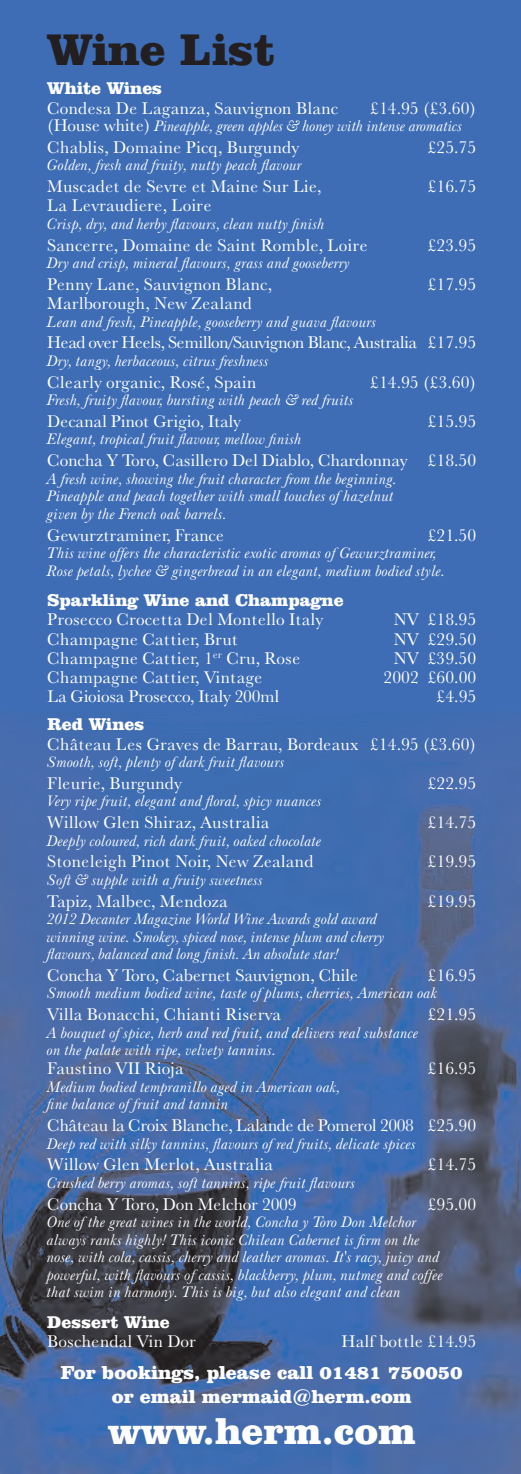
<style>
.page{position:relative;width:521px;height:1474px;background:#fff}
.page>*{position:absolute;margin:0;border:0;box-sizing:border-box;transform-origin:0 0}
.t1{font:900 45.5px "Clarendon BT";color:#231f20}
.t2{font:900 38.5px "Clarendon BT";color:#fff}
.t3{font:900 19.25px/23.6px "Clarendon BT";color:#fff;text-align:center}
.t4{font:17.5px "Baskerville No 2 BT";color:#fff}
.t5{font:900 17.5px "Clarendon BT";color:#fff}
.t6{font:17.5px "Baskerville No 2 BT";letter-spacing:-.04em;color:#fff}
.t7{font:17.5px "Baskerville No 2 BT";letter-spacing:-.03em;color:#fff}
.t8{font:17.5px "Baskerville No 2 BT";letter-spacing:-.02em;color:#fff}
.t9{font:italic 15.75px/17.5px "Baskerville No 2 BT";color:#fff}
.s1{font-style:normal;font-size:17.5px}
</style>
<div class="page">
<div style="left:0;top:0;width:521px;height:761px;background:#3e6db6"></div>
<img style="left:0;top:1089px;width:521px;height:384px">
<img style="left:0;top:735px;width:521px;height:354px">
<h1 class="t1" style="left:47px;top:35px;width:229px">Wine List</h1>
<p class="t5" style="left:47px;top:83px;width:116px">White Wines</p>
<p class="t4" style="left:47px;top:102px;width:292px">Condesa De Laganza, Sauvignon Blanc</p>
<p class="t4" style="left:370px;top:102px;width:108px">£14.95 (£3.60)</p>
<p class="t9" style="left:47px;top:119px;width:417px"><span class="s1">(House white)</span> Pineapple, green apples &amp; honey with intense aromatics</p>
<p class="t4" style="left:47px;top:141px;width:253px">Chablis, Domaine Picq, Burgundy</p>
<p class="t4" style="left:428px;top:141px;width:50px">£25.75</p>
<p class="t9" style="left:47px;top:158px;width:257px">Golden, fresh and fruity, nutty peach flavour</p>
<p class="t4" style="left:47px;top:180px;width:276px">Muscadet de Sevre et Maine Sur Lie,</p>
<p class="t4" style="left:428px;top:180px;width:50px">£16.75</p>
<p class="t4" style="left:47px;top:199px;width:166px">La Levraudiere, Loire</p>
<p class="t9" style="left:47px;top:217px;width:279px">Crisp, dry, and herby flavours, clean nutty finish</p>
<p class="t4" style="left:47px;top:239px;width:322px">Sancerre, Domaine de Saint Romble, Loire</p>
<p class="t4" style="left:428px;top:239px;width:50px">£23.95</p>
<p class="t9" style="left:47px;top:256px;width:304px">Dry and crisp, mineral flavours, grass and gooseberry</p>
<p class="t4" style="left:47px;top:278px;width:226px">Penny Lane, Sauvignon Blanc,</p>
<p class="t4" style="left:428px;top:278px;width:50px">£17.95</p>
<p class="t4" style="left:47px;top:297px;width:206px">Marlborough, New Zealand</p>
<p class="t9" style="left:47px;top:314px;width:331px">Lean and fresh, Pineapple, gooseberry and guava flavours</p>
<p class="t6" style="left:47px;top:336px;width:430px">Head over Heels, Semillon/Sauvignon Blanc, Australia £17.95</p>
<p class="t9" style="left:47px;top:354px;width:223px">Dry, tangy, herbaceous, citrus freshness</p>
<p class="t4" style="left:47px;top:376px;width:211px">Clearly organic, Rosé, Spain</p>
<p class="t4" style="left:370px;top:376px;width:108px">£14.95 (£3.60)</p>
<p class="t9" style="left:47px;top:393px;width:308px">Fresh, fruity flavour, bursting with peach &amp; red fruits</p>
<p class="t4" style="left:47px;top:415px;width:195px">Decanal Pinot Grigio, Italy</p>
<p class="t4" style="left:428px;top:415px;width:50px">£15.95</p>
<p class="t9" style="left:47px;top:432px;width:256px">Elegant, tropical fruit flavour, mellow finish</p>
<p class="t4" style="left:47px;top:454px;width:430px">Concha Y Toro, Casillero Del Diablo, Chardonnay £18.50</p>
<p class="t9" style="left:47px;top:471px;width:351px">A fresh wine, showing the fruit character from the beginning.<br>Pineapple and peach together with small touches of hazelnut given by the French oak barrels.</p>
<p class="t4" style="left:47px;top:528px;width:178px">Gewurztraminer, France</p>
<p class="t4" style="left:428px;top:528px;width:50px">£21.50</p>
<p class="t9" style="left:47px;top:546px;width:399px">This wine offers the characteristic exotic aromas of Gewurztraminer,<br>Rose petals, lychee &amp; gingerbread in an elegant, medium bodied style.</p>
<p class="t5" style="left:47px;top:594px;width:298px">Sparkling Wine and Champagne</p>
<p class="t4" style="left:47px;top:613px;width:277px">Prosecco Crocetta Del Montello Italy</p>
<p class="t4" style="left:394px;top:613px;width:84px">NV £18.95</p>
<p class="t4" style="left:47px;top:632px;width:192px">Champagne Cattier, Brut</p>
<p class="t4" style="left:394px;top:632px;width:84px">NV £29.50</p>
<p class="t4" style="left:47px;top:652px;width:255px">Champagne Cattier, 1<sup>er</sup> Cru, Rose</p>
<p class="t4" style="left:394px;top:652px;width:84px">NV £39.50</p>
<p class="t4" style="left:47px;top:671px;width:217px">Champagne Cattier, Vintage</p>
<p class="t4" style="left:384px;top:671px;width:94px">2002 £60.00</p>
<p class="t8" style="left:47px;top:690px;width:234px">La Gioiosa Prosecco, Italy 200ml</p>
<p class="t4" style="left:436px;top:690px;width:41px">£4.95</p>
<p class="t5" style="left:47px;top:718px;width:98px">Red Wines</p>
<p class="t4" style="left:47px;top:737px;width:430px">Château Les Graves de Barrau, Bordeaux £14.95 (£3.60)</p>
<p class="t9" style="left:47px;top:755px;width:239px">Smooth, soft, plenty of dark fruit flavours</p>
<p class="t4" style="left:47px;top:776px;width:136px">Fleurie, Burgundy</p>
<p class="t4" style="left:428px;top:776px;width:50px">£22.95</p>
<p class="t9" style="left:47px;top:794px;width:276px">Very ripe fruit, elegant and floral, spicy nuances</p>
<p class="t4" style="left:47px;top:816px;width:224px">Willow Glen Shiraz, Australia</p>
<p class="t4" style="left:428px;top:816px;width:50px">£14.75</p>
<p class="t9" style="left:47px;top:833px;width:276px">Deeply coloured, rich dark fruit, oaked chocolate</p>
<p class="t4" style="left:47px;top:855px;width:268px">Stoneleigh Pinot Noir, New Zealand</p>
<p class="t4" style="left:428px;top:855px;width:50px">£19.95</p>
<p class="t9" style="left:47px;top:872px;width:218px">Soft &amp; supple with a fruity sweetness</p>
<p class="t4" style="left:47px;top:894px;width:182px">Tapiz, Malbec, Mendoza</p>
<p class="t4" style="left:428px;top:894px;width:50px">£19.95</p>
<p class="t9" style="left:47px;top:911px;width:339px">2012 Decanter Magazine World Wine Awards gold award winning wine. Smokey, spiced nose, intense plum and cherry flavours, balanced and long finish. An absolute star!</p>
<p class="t4" style="left:47px;top:968px;width:313px">Concha Y Toro, Cabernet Sauvignon, Chile</p>
<p class="t4" style="left:428px;top:968px;width:50px">£16.95</p>
<p class="t9" style="left:47px;top:986px;width:392px">Smooth medium bodied wine, taste of plums, cherries, American oak</p>
<p class="t4" style="left:47px;top:1008px;width:235px">Villa Bonacchi, Chianti Riserva</p>
<p class="t4" style="left:428px;top:1008px;width:50px">£21.95</p>
<p class="t9" style="left:47px;top:1025px;width:373px">A bouquet of spice, herb and red fruit, and delivers real substance on the palate with ripe, velvety tannins.</p>
<p class="t4" style="left:47px;top:1062px;width:138px">Faustino VII Rioja</p>
<p class="t4" style="left:428px;top:1062px;width:50px">£16.95</p>
<p class="t9" style="left:47px;top:1079px;width:295px">Medium bodied tempranillo aged in American oak, fine balance of fruit and tannin</p>
<p class="t7" style="left:47px;top:1119px;width:430px">Château la Croix Blanche, Lalande de Pomerol 2008 £25.90</p>
<p class="t9" style="left:47px;top:1136px;width:370px">Deep red with silky tannins, flavours of red fruits, delicate spices</p>
<p class="t4" style="left:47px;top:1158px;width:227px">Willow Glen Merlot, Australia</p>
<p class="t4" style="left:428px;top:1158px;width:50px">£14.75</p>
<p class="t9" style="left:47px;top:1175px;width:310px">Crushed berry aromas, soft tannins, ripe fruit flavours</p>
<p class="t4" style="left:47px;top:1197px;width:251px">Concha Y Toro, Don Melchor 2009</p>
<p class="t4" style="left:428px;top:1197px;width:50px">£95.00</p>
<p class="t9" style="left:47px;top:1214px;width:397px">One of the great wines in the world, Concha y Toro Don Melchor always ranks highly! This iconic Chilean Cabernet is firm on the nose, with cola, cassis, cherry and leather aromas. It's racy, juicy and powerful, with flavours of cassis, blackberry, plum, nutmeg and coffee that swim in harmony. This is big, but also elegant and clean</p>
<p class="t5" style="left:47px;top:1315px;width:124px">Dessert Wine</p>
<p class="t4" style="left:47px;top:1334px;width:150px">Boschendal Vin Dor</p>
<p class="t4" style="left:342px;top:1334px;width:136px">Half bottle £14.95</p>
<p class="t3" style="left:61px;top:1362px;width:403px">For bookings, please call 01481 750050 or email mermaid@herm.com</p>
<h2 class="t2" style="left:108px;top:1418px;width:309px">www.herm.com</h2>
</div>
